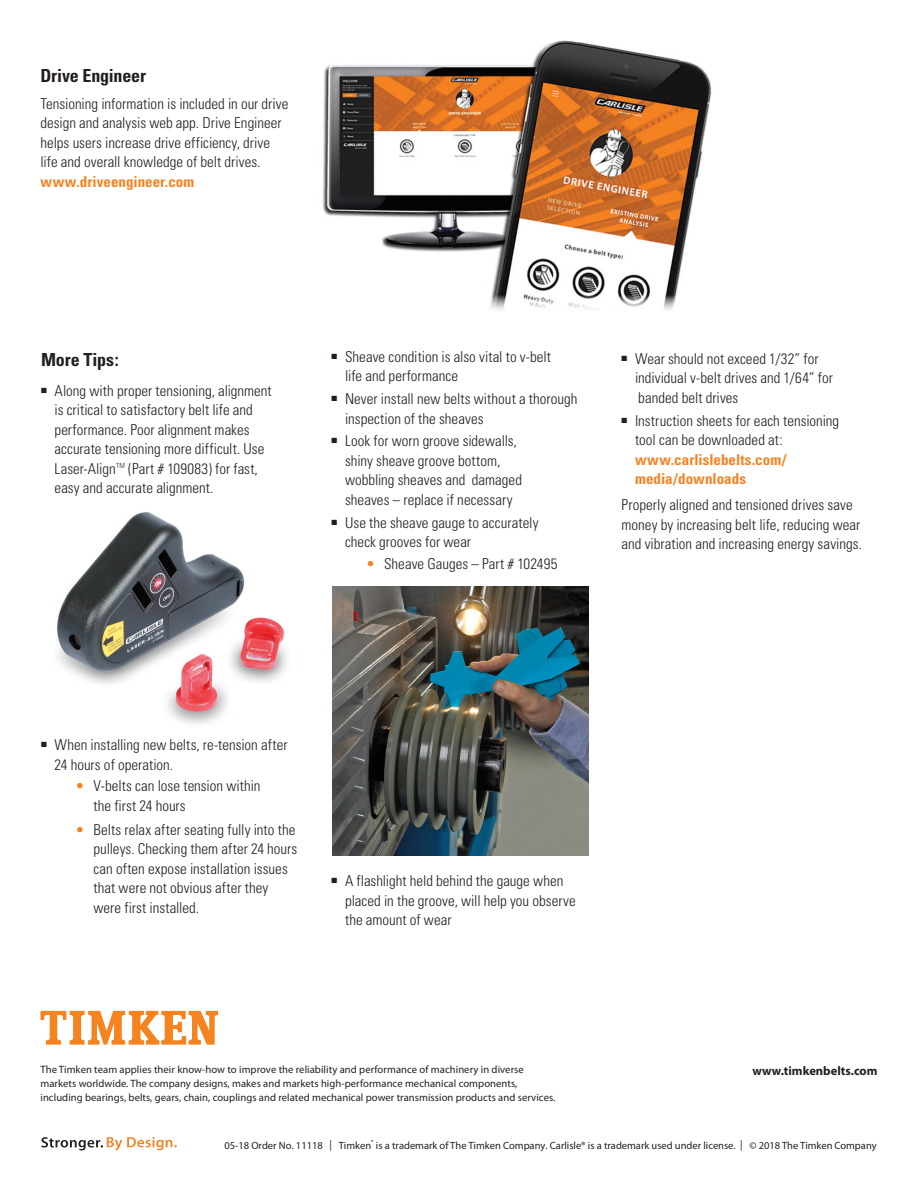
<style>
.page{position:relative;width:918px;height:1188px;background:#fff}
.page>*{position:absolute;margin:0;border:0;box-sizing:border-box;transform-origin:0 0}
.t1{font:700 condensed 18px "Univers";letter-spacing:-.01em;color:#231f20}
.t2{font:300 condensed 15px/19.5px "Univers";color:#231f20}
.t3{font:700 condensed 15px/19.5px "Univers";letter-spacing:.005em;color:#f58320}
.t4{font:700 12.45px "Myriad Pro";color:#231f20}
.t5{font:10.65px/14.1px "Myriad Pro";letter-spacing:.005em;color:#231f20}
.t6{font:10.5px "Myriad Pro";color:#231f20}
.t7{font:7.5px "Zapf Dingbats ITC";color:#231f20}
.t8{font:6.15px "Myriad Pro";color:#231f20}
.s1{color:#f58320}
</style>
<div class="page">
<svg style="left:40px;top:1011px;width:178px;height:34px"></svg>
<svg style="left:41px;top:1137px;width:136px;height:13px"></svg>
<img style="left:322px;top:40px;width:390px;height:270px">
<img style="left:333px;top:586px;width:256px;height:269px">
<img style="left:57px;top:512px;width:230px;height:213px">
<p class="t1" style="left:40px;top:65px;width:107px">Drive Engineer</p>
<p class="t2" style="left:40px;top:94px;width:249px">Tensioning information is included in our drive design and analysis web app. Drive Engineer helps users increase drive efficiency, drive life and overall knowledge of belt drives.</p>
<p class="t3" style="left:40px;top:171px;width:155px">www.driveengineer.com</p>
<p class="t1" style="left:41px;top:349px;width:79px">More Tips:</p>
<p class="t7" style="left:47px;top:387px;width:4px">■</p>
<p class="t2" style="left:55px;top:381px;width:219px;text-indent:-13px">■ Along with proper tensioning, alignment is critical to satisfactory belt life and performance. Poor alignment makes accurate tensioning more difficult. Use Laser-Align<sup>TM</sup> (Part # 109083) for fast, easy and accurate alignment.</p>
<p class="t2" style="left:345px;top:347px;width:207px;text-indent:-13px">■ Sheave condition is also vital to v-belt life and performance</p>
<p class="t2" style="left:345px;top:389px;width:234px;text-indent:-13px">■ Never install new belts without a thorough inspection of the sheaves</p>
<p class="t2" style="left:345px;top:431px;width:178px;text-indent:-13px">■ Look for worn groove sidewalls, shiny sheave groove bottom, wobbling sheaves and damaged sheaves – replace if necessary</p>
<p class="t2" style="left:345px;top:513px;width:195px;text-indent:-13px">■ Use the sheave gauge to accurately check grooves for wear</p>
<p class="t2" style="left:366px;top:554px;width:193px"><span class="s1">•</span> Sheave Gauges – Part # 102495</p>
<p class="t2" style="left:635px;top:349px;width:199px;text-indent:-13px">■ Wear should not exceed 1/32” for individual v-belt drives and 1/64” for banded belt drives</p>
<p class="t2" style="left:635px;top:411px;width:206px;text-indent:-13px">■ Instruction sheets for each tensioning tool can be downloaded at:</p>
<p class="t3" style="left:635px;top:450px;width:153px">www.carlislebelts.com/ media/downloads</p>
<p class="t2" style="left:622px;top:495px;width:242px">Properly aligned and tensioned drives save money by increasing belt life, reducing wear and vibration and increasing energy savings.</p>
<p class="t2" style="left:55px;top:735px;width:235px;text-indent:-13px">■ When installing new belts, re-tension after<br>24 hours of operation.</p>
<p class="t2" style="left:94px;top:776px;width:168px;text-indent:-18px"><span class="s1">•</span> V-belts can lose tension within the first 24 hours</p>
<p class="t2" style="left:94px;top:820px;width:205px;text-indent:-18px"><span class="s1">•</span> Belts relax after seating fully into the pulleys. Checking them after 24 hours can often expose installation issues that were not obvious after they were first installed.</p>
<p class="t2" style="left:345px;top:871px;width:232px;text-indent:-13px">■ A flashlight held behind the gauge when placed in the groove, will help you observe the amount of wear</p>
<p class="t5" style="left:40px;top:1062px;width:516px">The Timken team applies their know-how to improve the reliability and performance of machinery in diverse markets worldwide. The company designs, makes and markets high-performance mechanical components, including bearings, belts, gears, chain, couplings and related mechanical power transmission products and services.</p>
<p class="t4" style="left:752px;top:1063px;width:127px">www.timkenbelts.com</p>
<p class="t6" style="left:224px;top:1140px;width:148px">05-18 Order No. 11118 | Timken</p>
<p class="t8" style="left:371px;top:1139px;width:4px">®</p>
<p class="t6" style="left:376px;top:1140px;width:502px">is a trademark of The Timken Company. Carlisle® is a trademark used under license. | © 2018 The Timken Company</p>
</div>
